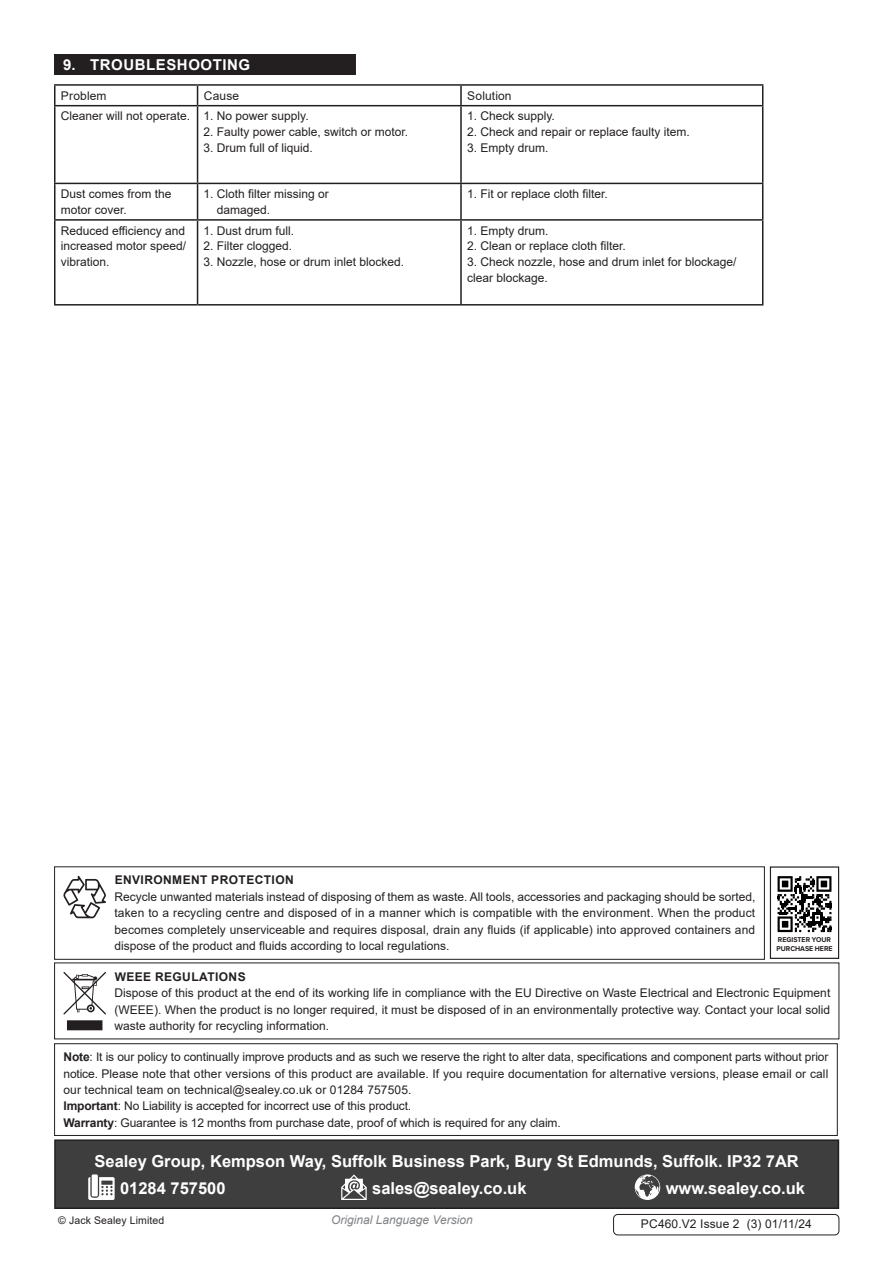
<style>
.page{position:relative;width:893px;height:1263px;background:#fff}
.page>*{position:absolute;margin:0;border:0;box-sizing:border-box;transform-origin:0 0}
.Footer_Contact_Information{font:700 16.5px "Arial";color:#fff}
.t1{font:700 15px "Arial";letter-spacing:.035em;color:#fff}
.Body{font:12px/15.8px "Arial";color:#231f20}
.Important_Notification_Body{font:12px/16.2px "Arial";letter-spacing:-.01em;color:#231f20;text-align:justify}
.Enviroment_Protection_Body{font:12px/16.5px "Arial";color:#231f20;text-align:justify}
.Weee_Regulation_Body{font:12px/16.5px "Arial";color:#231f20;text-align:justify}
.Body__Footer{font:12px "Arial";letter-spacing:.01em;color:#231f20}
.t2{font:italic 12px "Arial";color:#808285}
.Enviroment_Protection_Header{font:700 12px "Arial";letter-spacing:.035em;color:#231f20}
.Weee_Regulation_Header{font:700 12px "Arial";letter-spacing:.035em;color:#231f20}
.Body__Justified__7pt{font:10.5px "Arial";letter-spacing:.01em;color:#231f20}
.t3{font:700 7.2px/8.4px "Proxima Nova";color:#231f20;scale:.96 1}
.s1{font-weight:700}
</style>
<div class="page">
<div style="left:54px;top:54px;width:302px;height:21px;background:#231f20"></div>
<hr style="left:54px;top:84px;width:144px;height:2px;background:#231f20">
<svg style="left:54px;top:86px;width:2px;height:19px"></svg>
<hr style="left:198px;top:84px;width:263px;height:2px;background:#231f20">
<svg style="left:197px;top:86px;width:1px;height:19px"></svg>
<hr style="left:461px;top:84px;width:302px;height:2px;background:#231f20">
<svg style="left:460px;top:86px;width:2px;height:19px"></svg>
<svg style="left:762px;top:86px;width:1px;height:19px"></svg>
<hr style="left:54px;top:105px;width:144px;height:1px;background:#231f20">
<hr style="left:54px;top:106px;width:2px;height:77px;background:#231f20">
<hr style="left:198px;top:105px;width:263px;height:1px;background:#231f20">
<hr style="left:197px;top:106px;width:1px;height:77px;background:#231f20">
<hr style="left:461px;top:105px;width:302px;height:1px;background:#231f20">
<hr style="left:460px;top:106px;width:2px;height:77px;background:#231f20">
<hr style="left:762px;top:106px;width:1px;height:77px;background:#231f20">
<hr style="left:54px;top:183px;width:144px;height:1px;background:#231f20">
<hr style="left:54px;top:184px;width:2px;height:35px;background:#231f20">
<hr style="left:198px;top:183px;width:263px;height:1px;background:#231f20">
<hr style="left:197px;top:184px;width:1px;height:35px;background:#231f20">
<hr style="left:461px;top:183px;width:302px;height:1px;background:#231f20">
<hr style="left:460px;top:184px;width:2px;height:35px;background:#231f20">
<hr style="left:762px;top:184px;width:1px;height:35px;background:#231f20">
<hr style="left:54px;top:219px;width:144px;height:2px;background:#231f20">
<hr style="left:54px;top:221px;width:2px;height:83px;background:#231f20">
<hr style="left:198px;top:219px;width:263px;height:2px;background:#231f20">
<hr style="left:197px;top:221px;width:1px;height:83px;background:#231f20">
<hr style="left:461px;top:219px;width:302px;height:2px;background:#231f20">
<hr style="left:460px;top:221px;width:2px;height:83px;background:#231f20">
<hr style="left:762px;top:221px;width:1px;height:83px;background:#231f20">
<hr style="left:54px;top:304px;width:144px;height:2px;background:#231f20">
<hr style="left:198px;top:304px;width:263px;height:2px;background:#231f20">
<hr style="left:461px;top:304px;width:302px;height:2px;background:#231f20">
<div style="left:613px;top:1214px;width:226px;height:21px;border:1px solid #231f20;border-radius:4px"></div>
<div style="left:55px;top:1140px;width:783px;height:68px;background:#3e3e3f"></div>
<svg style="left:88px;top:1177px;width:27px;height:23px"></svg>
<div style="left:92px;top:1174px;width:6px;height:22px;background:#fff"></div>
<svg style="left:341px;top:1174px;width:26px;height:26px"></svg>
<svg style="left:635px;top:1174px;width:25px;height:26px"></svg>
<div style="left:54px;top:1139px;width:785px;height:70px;border:2px solid #231f20"></div>
<div style="left:54px;top:866px;width:711px;height:94px;border:1px solid #231f20"></div>
<svg style="left:63px;top:876px;width:43px;height:42px"></svg>
<div style="left:68px;top:1021px;width:34px;height:8px;background:#231f20"></div>
<div style="left:67px;top:1020px;width:35px;height:10px;border:2px solid #231f20"></div>
<svg style="left:63px;top:972px;width:43px;height:42px"></svg>
<div style="left:54px;top:1043px;width:784px;height:93px;border:1px solid #231f20"></div>
<svg style="left:778px;top:876px;width:54px;height:57px"></svg>
<svg style="left:777px;top:876px;width:54px;height:56px"></svg>
<div style="left:770px;top:866px;width:69px;height:93px;border:1px solid #231f20"></div>
<p class="t1" style="left:63px;top:54px;width:188px">9. TROUBLESHOOTING</p>
<p class="Body" style="left:61px;top:88px;width:47px">Problem</p>
<p class="Body" style="left:204px;top:88px;width:37px">Cause</p>
<p class="Body" style="left:467px;top:88px;width:46px">Solution</p>
<p class="Body" style="left:61px;top:108px;width:131px">Cleaner will not operate.</p>
<p class="Body" style="left:204px;top:108px;width:107px">1. No power supply.</p>
<p class="Body" style="left:204px;top:124px;width:206px">2. Faulty power cable, switch or motor.</p>
<p class="Body" style="left:204px;top:140px;width:111px">3. Drum full of liquid.</p>
<p class="Body" style="left:467px;top:108px;width:89px">1. Check supply.</p>
<p class="Body" style="left:467px;top:124px;width:224px">2. Check and repair or replace faulty item.</p>
<p class="Body" style="left:467px;top:140px;width:83px">3. Empty drum.</p>
<p class="Body" style="left:61px;top:186px;width:112px">Dust comes from the motor cover.</p>
<p class="Body" style="left:217px;top:186px;width:114px;text-indent:-13px">1. Cloth filter missing or damaged.</p>
<p class="Body" style="left:467px;top:186px;width:142px">1. Fit or replace cloth filter.</p>
<p class="Body" style="left:61px;top:222px;width:127px;text-align:justify">Reduced efficiency and increased motor speed/ vibration.</p>
<p class="Body" style="left:204px;top:222px;width:92px">1. Dust drum full.</p>
<p class="Body" style="left:467px;top:222px;width:83px">1. Empty drum.</p>
<p class="Body" style="left:467px;top:238px;width:160px">2. Clean or replace cloth filter.</p>
<p class="Body" style="left:467px;top:254px;width:271px">3. Check nozzle, hose and drum inlet for blockage/ clear blockage.</p>
<p class="Body" style="left:204px;top:238px;width:90px">2. Filter clogged.</p>
<p class="Body" style="left:204px;top:254px;width:202px">3. Nozzle, hose or drum inlet blocked.</p>
<p class="Enviroment_Protection_Header" style="left:115px;top:872px;width:181px">ENVIRONMENT PROTECTION</p>
<p class="Enviroment_Protection_Body" style="left:114px;top:888px;width:642px">Recycle unwanted materials instead of disposing of them as waste. All tools, accessories and packaging should be sorted, taken to a recycling centre and disposed of in a manner which is compatible with the environment. When the product becomes completely unserviceable and requires disposal, drain any fluids (if applicable) into approved containers and dispose of the product and fluids according to local regulations.</p>
<p class="Weee_Regulation_Header" style="left:115px;top:968px;width:133px">WEEE REGULATIONS</p>
<p class="Weee_Regulation_Body" style="left:114px;top:984px;width:717px">Dispose of this product at the end of its working life in compliance with the EU Directive on Waste Electrical and Electronic Equipment (WEEE). When the product is no longer required, it must be disposed of in an environmentally protective way. Contact your local solid waste authority for recycling information.</p>
<p class="Important_Notification_Body" style="left:63px;top:1049px;width:766px"><span class="s1">Note</span>: It is our policy to continually improve products and as such we reserve the right to alter data, specifications and component parts without prior notice. Please note that other versions of this product are available. If you require documentation for alternative versions, please email or call our technical team on technical@sealey.co.uk or 01284 757505.</p>
<p class="Important_Notification_Body" style="left:63px;top:1098px;width:349px"><span class="s1">Important</span>: No Liability is accepted for incorrect use of this product.</p>
<p class="Important_Notification_Body" style="left:63px;top:1114px;width:499px"><span class="s1">Warranty</span>: Guarantee is 12 months from purchase date, proof of which is required for any claim.</p>
<p class="t3" style="left:776px;top:936px;width:60px">REGISTER YOUR<br>PURCHASE HERE</p>
<p class="Footer_Contact_Information" style="left:95px;top:1149px;width:706px">Sealey Group, Kempson Way, Suffolk Business Park, Bury St Edmunds, Suffolk. IP32 7AR</p>
<p class="Footer_Contact_Information" style="left:120px;top:1176px;width:107px">01284 757500</p>
<p class="Footer_Contact_Information" style="left:372px;top:1176px;width:156px">sales@sealey.co.uk</p>
<p class="Footer_Contact_Information" style="left:666px;top:1176px;width:141px">www.sealey.co.uk</p>
<p class="Body__Justified__7pt" style="left:58px;top:1213px;width:108px">© Jack Sealey Limited</p>
<p class="t2" style="left:331px;top:1212px;width:143px">Original Language Version</p>
<p class="Body__Footer" style="left:641px;top:1215px;width:172px">PC460.V2 Issue 2 (3) 01/11/24</p>
</div>
